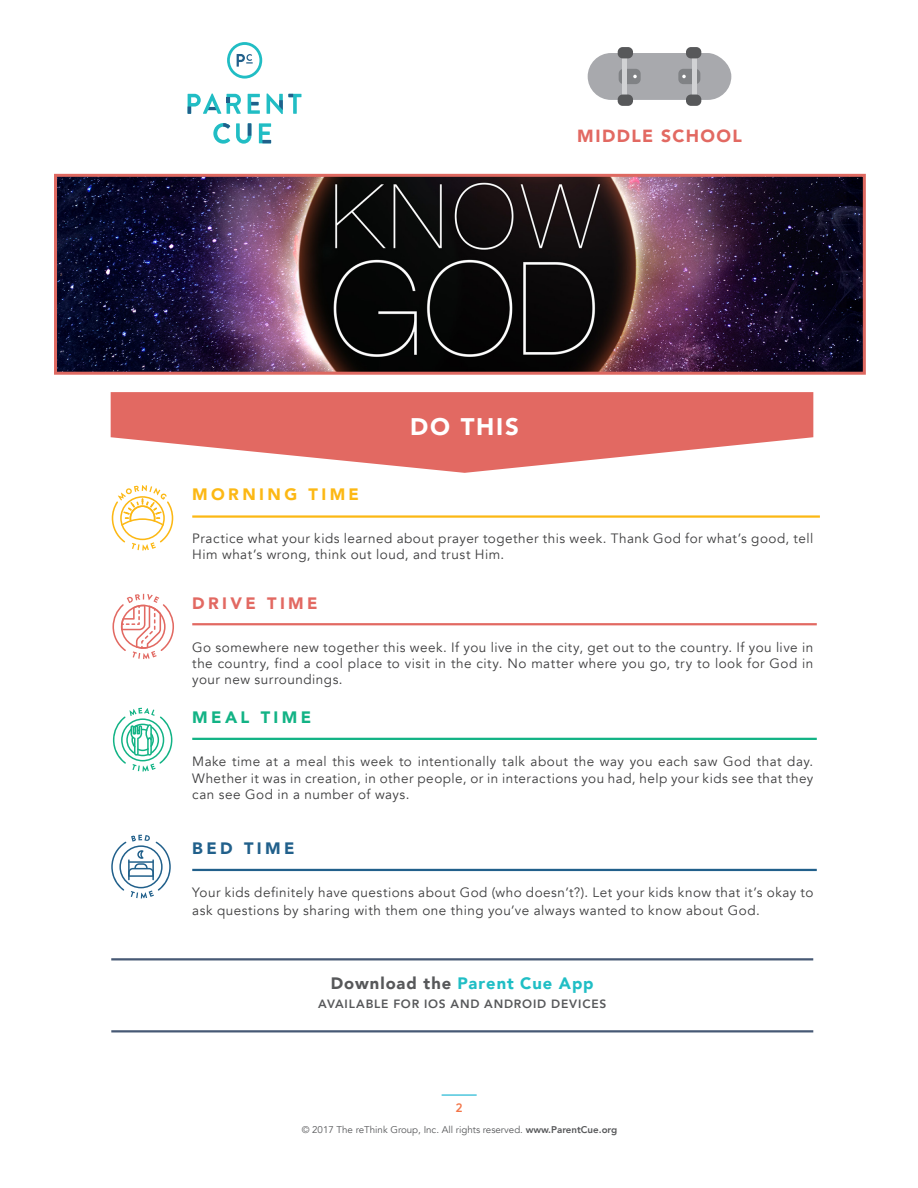
<style>
.page{position:relative;width:918px;height:1188px;background:#fff}
.page>*{position:absolute;margin:0;border:0;box-sizing:border-box;transform-origin:0 0}
.t1{font:900 24px "Avenir";letter-spacing:.075em;color:#fff}
.t2{font:900 17.55px "Avenir";letter-spacing:.08em;color:#e26962}
.t3{font:900 16.5px "Avenir";letter-spacing:.055em;color:#20bec5}
.t4{font:900 16.5px "Avenir";letter-spacing:.205em;color:#fcb814}
.t5{font:900 16.5px "Avenir";letter-spacing:.2em;color:#e26962}
.t6{font:900 16.5px "Avenir";letter-spacing:.2em;color:#12b385}
.t7{font:900 16.5px "Avenir";letter-spacing:.205em;color:#21608b}
.t8{font:13.5px/16.2px "Avenir";letter-spacing:.035em;color:#3e3e3f}
.t9{font:800 12px "Avenir";letter-spacing:.07em;color:#57585a}
.t10{font:700 12px "Uni Neue";color:#f37548}
.t11{font:9.75px "Avenir";color:#57585a}
.s1{color:#57585a}
.s2{font-weight:800}
</style>
<div class="page">
<svg style="left:227px;top:94px;width:14px;height:20px"></svg>
<svg style="left:248px;top:94px;width:12px;height:20px"></svg>
<svg style="left:259px;top:123px;width:12px;height:20px"></svg>
<svg style="left:188px;top:94px;width:33px;height:20px"></svg>
<svg style="left:267px;top:94px;width:34px;height:20px"></svg>
<svg style="left:213px;top:123px;width:17px;height:21px"></svg>
<svg style="left:236px;top:123px;width:15px;height:21px"></svg>
<svg style="left:227px;top:42px;width:35px;height:37px"></svg>
<svg style="left:111px;top:392px;width:702px;height:81px;fill:#e26962"></svg>
<hr style="left:192px;top:515px;width:628px;height:3px;background:#fcb814">
<hr style="left:192px;top:623px;width:625px;height:2px;background:#e26962">
<hr style="left:192px;top:738px;width:625px;height:2px;background:#12b385">
<hr style="left:192px;top:869px;width:625px;height:2px;background:#21608b">
<hr style="left:111px;top:958px;width:702px;height:2px;background:#475975">
<hr style="left:111px;top:1030px;width:702px;height:2px;background:#475975">
<div style="left:618px;top:95px;width:15px;height:11px;background:#57585a;border-radius:5px"></div>
<div style="left:618px;top:47px;width:15px;height:11px;background:#57585a;border-radius:5px"></div>
<svg style="left:588px;top:53px;width:143px;height:47px;background:#abacaf"></svg>
<hr style="left:692px;top:56px;width:4px;height:41px;background:#d1d2d4">
<div style="left:686px;top:47px;width:15px;height:11px;background:#57585a;border-radius:5px"></div>
<div style="left:686px;top:95px;width:15px;height:11px;background:#57585a;border-radius:5px"></div>
<img style="left:58px;top:178px;width:804px;height:193px">
<div style="left:54px;top:174px;width:812px;height:201px;border:3px solid #de6961"></div>
<hr style="left:442px;top:1094px;width:35px;height:2px;background:#4ec6dc">
<svg style="left:113px;top:708px;width:59px;height:64px"></svg>
<svg style="left:111px;top:835px;width:60px;height:63px"></svg>
<svg style="left:112px;top:485px;width:61px;height:66px"></svg>
<svg style="left:112px;top:594px;width:62px;height:65px"></svg>
<p class="t2" style="left:577px;top:121px;width:166px">MIDDLE SCHOOL</p>
<p class="t1" style="left:410px;top:406px;width:110px">DO THIS</p>
<p class="t4" style="left:192px;top:480px;width:168px">MORNING TIME</p>
<p class="t8" style="left:192px;top:530px;width:623px">Practice what your kids learned about prayer together this week. Thank God for what’s good, tell<br>Him what’s wrong, think out loud, and trust Him.</p>
<p class="t5" style="left:192px;top:589px;width:127px">DRIVE TIME</p>
<p class="t8" style="left:192px;top:639px;width:623px;text-align:justify">Go somewhere new together this week. If you live in the city, get out to the country. If you live in the country, find a cool place to visit in the city. No matter where you go, try to look for God in your new surroundings.</p>
<p class="t6" style="left:192px;top:703px;width:120px">MEAL TIME</p>
<p class="t8" style="left:192px;top:754px;width:623px;text-align:justify">Make time at a meal this week to intentionally talk about the way you each saw God that day.<br>Whether it was in creation, in other people, or in interactions you had, help your kids see that they can see God in a number of ways.</p>
<p class="t7" style="left:192px;top:834px;width:104px">BED TIME</p>
<p class="t8" style="left:192px;top:884px;width:623px;line-height:18px">Your kids definitely have questions about God (who doesn’t?). Let your kids know that it’s okay to ask questions by sharing with them one thing you’ve always wanted to know about God.</p>
<p class="t3" style="left:331px;top:969px;width:264px"><span class="s1">Download the</span> Parent Cue App</p>
<p class="t9" style="left:318px;top:995px;width:290px">AVAILABLE FOR IOS AND ANDROID DEVICES</p>
<p class="t10" style="left:456px;top:1100px;width:8px">2</p>
<p class="t11" style="left:302px;top:1123px;width:317px">© 2017 The reThink Group, Inc. All rights reserved. <span class="s2">www.ParentCue.org</span></p>
</div>
